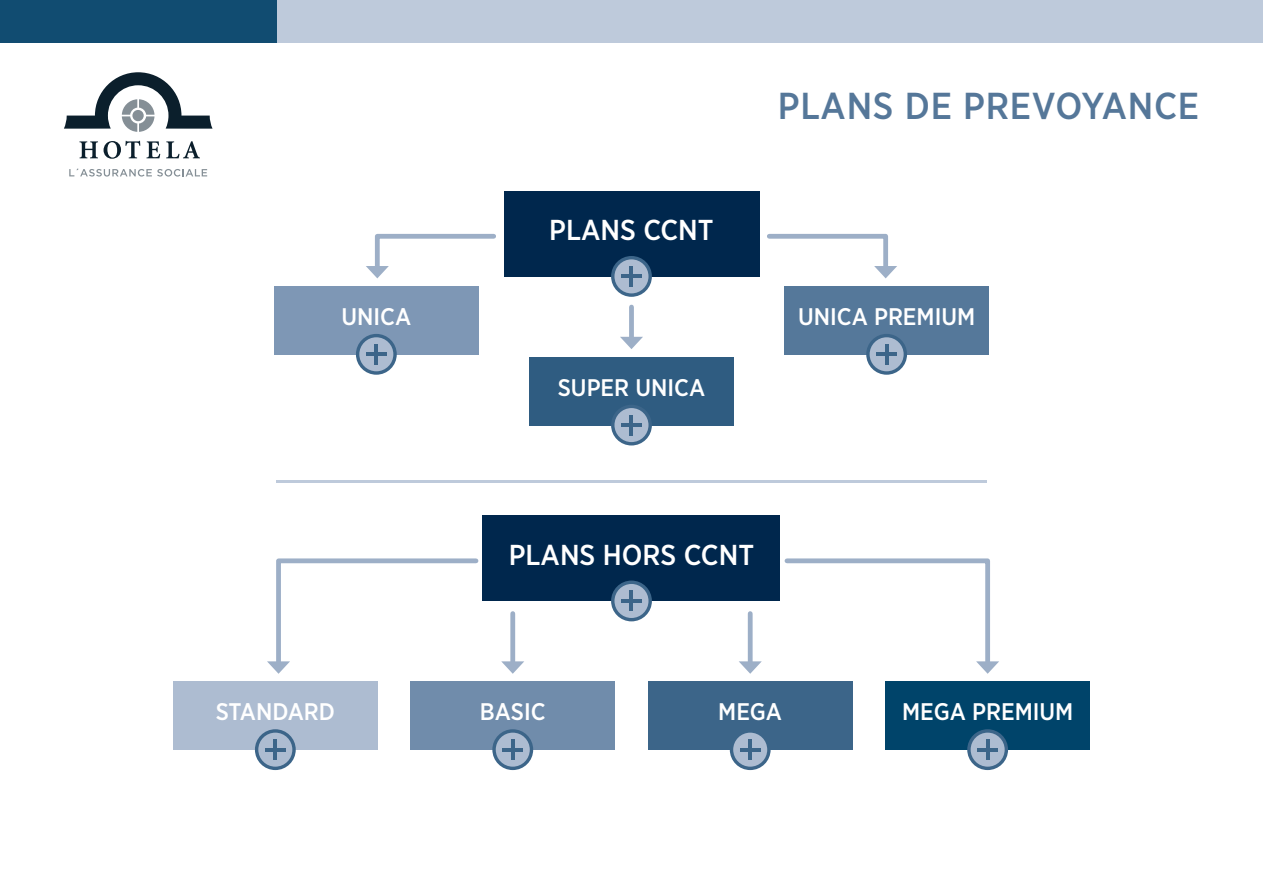
<style>
.page{position:relative;width:1263px;height:893px;background:#fff}
.page>*{position:absolute;margin:0;border:0;box-sizing:border-box;transform-origin:0 0}
.t1{font:500 37.5px "Gotham Narrow";letter-spacing:.02em;color:#579}
.t2{font:500 28.8px "Gotham Narrow";color:#fff}
.t3{font:500 24px "Gotham Narrow";color:#fff}
</style>
<div class="page">
<div style="left:276px;top:0;width:987px;height:43px;background:#becadb"></div>
<div style="left:0;top:0;width:276px;height:43px;background:#114c71"></div>
<hr style="left:276px;top:480px;width:710px;height:2px;background:#becadb">
<div style="left:629px;top:307px;width:5px;height:34px;background:#9dafc7"></div>
<svg style="left:620px;top:337px;width:23px;height:12px"></svg>
<div style="left:748px;top:614px;width:5px;height:52px;background:#9dafc7"></div>
<svg style="left:739px;top:661px;width:23px;height:13px"></svg>
<div style="left:510px;top:614px;width:5px;height:52px;background:#9dafc7"></div>
<svg style="left:501px;top:661px;width:23px;height:13px"></svg>
<svg style="left:366px;top:233px;width:130px;height:45px"></svg>
<svg style="left:267px;top:558px;width:212px;height:116px"></svg>
<svg style="left:767px;top:233px;width:130px;height:45px"></svg>
<svg style="left:784px;top:558px;width:215px;height:116px"></svg>
<div style="left:784px;top:286px;width:205px;height:68px;background:#55789a"></div>
<div style="left:529px;top:357px;width:204px;height:68px;background:#2f5c81"></div>
<div style="left:648px;top:682px;width:204px;height:68px;background:#3c6589"></div>
<div style="left:885px;top:682px;width:205px;height:68px;background:#00446a"></div>
<div style="left:411px;top:682px;width:204px;height:68px;background:#708cab"></div>
<div style="left:173px;top:682px;width:204px;height:68px;background:#adbcd1"></div>
<div style="left:274px;top:286px;width:204px;height:68px;background:#7e97b5"></div>
<div style="left:504px;top:191px;width:255px;height:85px;background:#00274d"></div>
<div style="left:483px;top:516px;width:297px;height:85px;background:#00274d"></div>
<svg style="left:611px;top:256px;width:41px;height:41px"></svg>
<svg style="left:611px;top:581px;width:41px;height:40px"></svg>
<svg style="left:611px;top:405px;width:41px;height:40px"></svg>
<div style="left:730px;top:729px;width:41px;height:41px;background:#3c6589;border-radius:50%"></div>
<svg style="left:967px;top:729px;width:41px;height:41px"></svg>
<svg style="left:492px;top:729px;width:41px;height:41px"></svg>
<svg style="left:255px;top:729px;width:41px;height:41px"></svg>
<svg style="left:866px;top:334px;width:41px;height:41px"></svg>
<svg style="left:356px;top:334px;width:41px;height:41px"></svg>
<div style="left:614px;top:259px;width:34px;height:34px;background:#adbcd1;border-radius:50%"></div>
<div style="left:614px;top:584px;width:34px;height:34px;background:#adbcd1;border-radius:50%"></div>
<div style="left:614px;top:408px;width:34px;height:34px;background:#adbcd1;border-radius:50%"></div>
<div style="left:733px;top:733px;width:34px;height:34px;background:#adbcd1;border-radius:50%"></div>
<div style="left:971px;top:733px;width:34px;height:34px;background:#adbcd1;border-radius:50%"></div>
<div style="left:496px;top:733px;width:34px;height:34px;background:#adbcd1;border-radius:50%"></div>
<div style="left:258px;top:733px;width:34px;height:34px;background:#adbcd1;border-radius:50%"></div>
<div style="left:870px;top:337px;width:34px;height:34px;background:#adbcd1;border-radius:50%"></div>
<div style="left:359px;top:337px;width:34px;height:34px;background:#adbcd1;border-radius:50%"></div>
<hr style="left:630px;top:266px;width:3px;height:21px;background:#3c6589">
<hr style="left:621px;top:275px;width:21px;height:3px;background:#3c6589">
<hr style="left:630px;top:591px;width:3px;height:20px;background:#3c6589">
<hr style="left:621px;top:599px;width:21px;height:4px;background:#3c6589">
<hr style="left:630px;top:415px;width:3px;height:20px;background:#3c6589">
<hr style="left:621px;top:423px;width:21px;height:4px;background:#3c6589">
<hr style="left:748px;top:739px;width:4px;height:21px;background:#3c6589">
<hr style="left:740px;top:748px;width:20px;height:3px;background:#3c6589">
<hr style="left:986px;top:739px;width:3px;height:21px;background:#3c6589">
<hr style="left:977px;top:748px;width:21px;height:3px;background:#3c6589">
<hr style="left:511px;top:739px;width:3px;height:21px;background:#3c6589">
<hr style="left:503px;top:748px;width:20px;height:3px;background:#3c6589">
<hr style="left:274px;top:739px;width:3px;height:21px;background:#3c6589">
<hr style="left:265px;top:748px;width:21px;height:3px;background:#3c6589">
<hr style="left:885px;top:344px;width:3px;height:20px;background:#3c6589">
<hr style="left:876px;top:353px;width:21px;height:3px;background:#3c6589">
<hr style="left:375px;top:344px;width:3px;height:20px;background:#3c6589">
<hr style="left:366px;top:353px;width:21px;height:3px;background:#3c6589">
<svg style="left:79px;top:141px;width:19px;height:17px"></svg>
<svg style="left:104px;top:141px;width:36px;height:18px"></svg>
<svg style="left:146px;top:141px;width:14px;height:17px"></svg>
<svg style="left:166px;top:141px;width:34px;height:17px"></svg>
<svg style="left:64px;top:72px;width:149px;height:60px"></svg>
<div style="left:132px;top:110px;width:12px;height:11px;background:#858f96;border-radius:50%"></div>
<svg style="left:69px;top:168px;width:138px;height:9px"></svg>
<p class="t3" style="left:341px;top:301px;width:71px">UNICA</p>
<p class="t2" style="left:549px;top:212px;width:166px">PLANS CCNT</p>
<p class="t3" style="left:558px;top:372px;width:149px">SUPER UNICA</p>
<h1 class="t1" style="left:778px;top:82px;width:423px">PLANS DE PREVOYANCE</h1>
<p class="t3" style="left:798px;top:301px;width:179px">UNICA PREMIUM</p>
<p class="t2" style="left:509px;top:536px;width:247px">PLANS HORS CCNT</p>
<p class="t3" style="left:216px;top:696px;width:121px">STANDARD</p>
<p class="t3" style="left:480px;top:696px;width:67px">BASIC</p>
<p class="t3" style="left:718px;top:696px;width:65px">MEGA</p>
<p class="t3" style="left:902px;top:696px;width:173px">MEGA PREMIUM</p>
</div>
